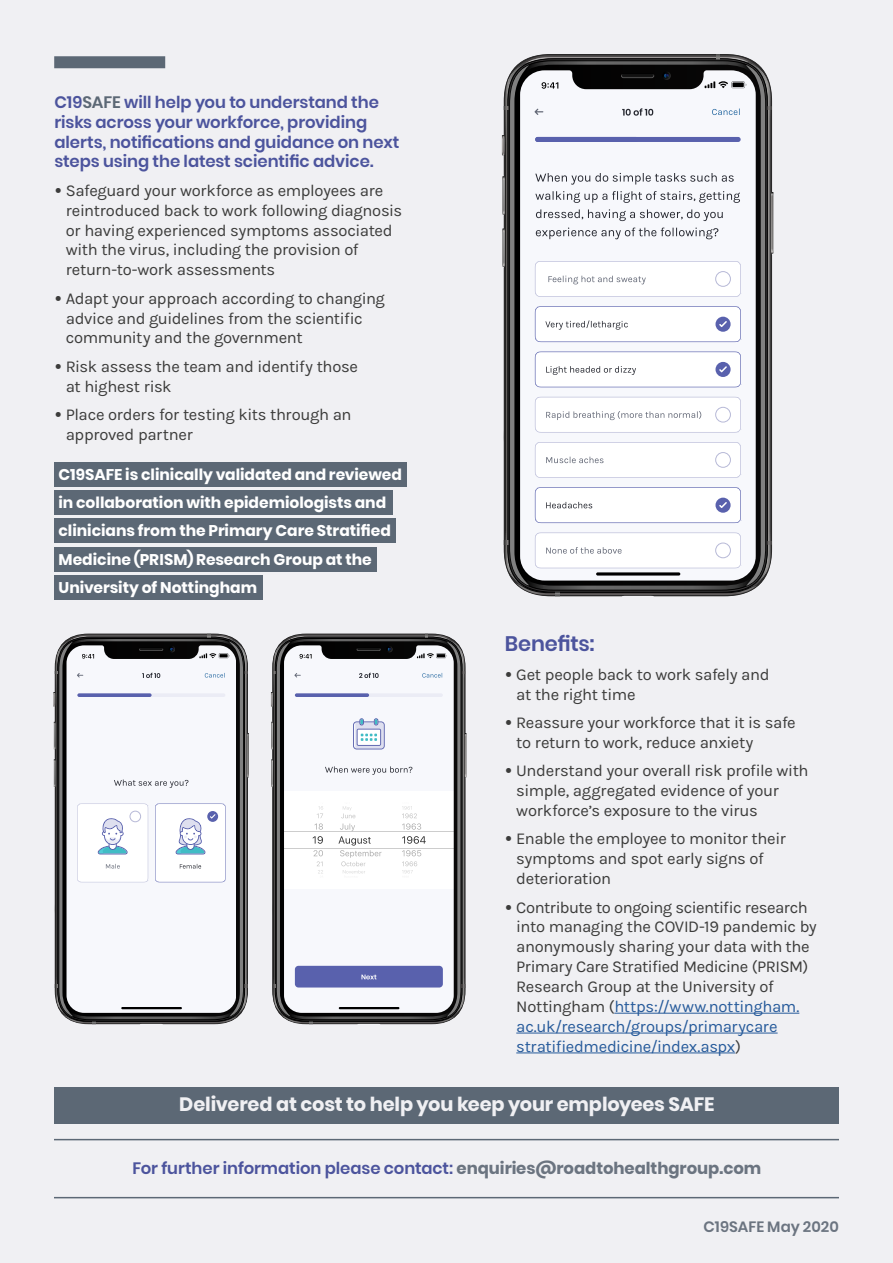
<style>
.page{position:relative;width:893px;height:1263px;background:#f0f0f3}
.page>*{position:absolute;margin:0;border:0;box-sizing:border-box;transform-origin:0 0}
.t1{font:600 21px "Poppins";letter-spacing:-.01em;color:#4c549d}
.t2{font:700 19.35px "Poppins";letter-spacing:-.01em;color:#f0f0f3}
.t3{font:16.5px/19.8px "Karla";letter-spacing:-.02em;color:#3c3c3b}
.t4{font:600 16.5px/19.8px "Poppins";letter-spacing:-.005em;color:#4c549d}
.t5{font:700 15.45px/28.3px "Poppins";color:#fff}
.t6{font:600 15px "Poppins";letter-spacing:.005em;color:#6b7480}
.s1{color:#5c6875}
.s2{font-family:"Poppins";font-weight:700}
.s3{color:#275b9b}
.s4{font-weight:700;color:#6b7480}
</style>
<div class="page">
<hr style="left:54px;top:1197px;width:785px;height:1px;background:#5c6875">
<div style="left:54px;top:56px;width:111px;height:12px;background:#5c6875"></div>
<hr style="left:54px;top:1139px;width:785px;height:1px;background:#5c6875">
<svg style="left:501px;top:54px;width:273px;height:542px"></svg>
<svg style="left:53px;top:634px;width:196px;height:391px"></svg>
<svg style="left:270px;top:634px;width:197px;height:391px"></svg>
<div style="left:54px;top:462px;width:353px;height:25px;background:#5c6875"></div>
<div style="left:54px;top:490px;width:338px;height:25px;background:#5c6875"></div>
<div style="left:54px;top:518px;width:342px;height:25px;background:#5c6875"></div>
<div style="left:54px;top:547px;width:323px;height:24px;background:#5c6875"></div>
<div style="left:54px;top:575px;width:209px;height:25px;background:#5c6875"></div>
<hr style="left:614px;top:1013px;width:185px;height:1px;background:#275b9b">
<hr style="left:516px;top:1033px;width:262px;height:1px;background:#275b9b">
<hr style="left:516px;top:1052px;width:219px;height:1px;background:#275b9b">
<div style="left:55px;top:1088px;width:784px;height:36px;background:#5c6875"></div>
<p class="t4" style="left:54px;top:92px;width:347px">C19<span class="s1">SAFE</span> will help you to understand the risks across your workforce, providing alerts, notifications and guidance on next steps using the latest scientific advice.</p>
<p class="t3" style="left:66px;top:181px;width:338px;text-indent:-11px"><span class="s2">•</span> Safeguard your workforce as employees are reintroduced back to work following diagnosis or having experienced symptoms associated with the virus, including the provision of return-to-work assessments</p>
<p class="t3" style="left:66px;top:288px;width:321px;text-indent:-11px"><span class="s2">•</span> Adapt your approach according to changing advice and guidelines from the scientific community and the government</p>
<p class="t3" style="left:66px;top:357px;width:294px;text-indent:-11px"><span class="s2">•</span> Risk assess the team and identify those at highest risk</p>
<p class="t3" style="left:66px;top:405px;width:287px;text-indent:-11px"><span class="s2">•</span> Place orders for testing kits through an approved partner</p>
<p class="t5" style="left:58px;top:460px;width:345px">C19SAFE is clinically validated and reviewed in collaboration with epidemiologists and clinicians from the Primary Care Stratified Medicine (PRISM) Research Group at the University of Nottingham</p>
<p class="t1" style="left:505px;top:632px;width:91px">Benefits:</p>
<p class="t3" style="left:516px;top:665px;width:255px;text-indent:-11px"><span class="s2">•</span> Get people back to work safely and at the right time</p>
<p class="t3" style="left:516px;top:713px;width:281px;text-indent:-11px"><span class="s2">•</span> Reassure your workforce that it is safe to return to work, reduce anxiety</p>
<p class="t3" style="left:516px;top:761px;width:294px;text-indent:-11px"><span class="s2">•</span> Understand your overall risk profile with simple, aggregated evidence of your workforce’s exposure to the virus</p>
<p class="t3" style="left:516px;top:829px;width:271px;text-indent:-11px"><span class="s2">•</span> Enable the employee to monitor their symptoms and spot early signs of deterioration</p>
<p class="t3" style="left:516px;top:897px;width:302px;text-indent:-11px"><span class="s2">•</span> Contribute to ongoing scientific research into managing the COVID-19 pandemic by anonymously sharing your data with the Primary Care Stratified Medicine (PRISM)<br>Research Group at the University of Nottingham (<span class="s3">https://www.nottingham. ac.uk/research/groups/primarycare stratifiedmedicine/index.aspx</span>)</p>
<p class="t2" style="left:179px;top:1093px;width:537px">Delivered at cost to help you keep your employees SAFE</p>
<p class="t4" style="left:132px;top:1158px;width:630px">For further information please contact: <span class="s4">enquiries@roadtohealthgroup.com</span></p>
<p class="t6" style="left:704px;top:1218px;width:137px">C19SAFE May 2020</p>
</div>
